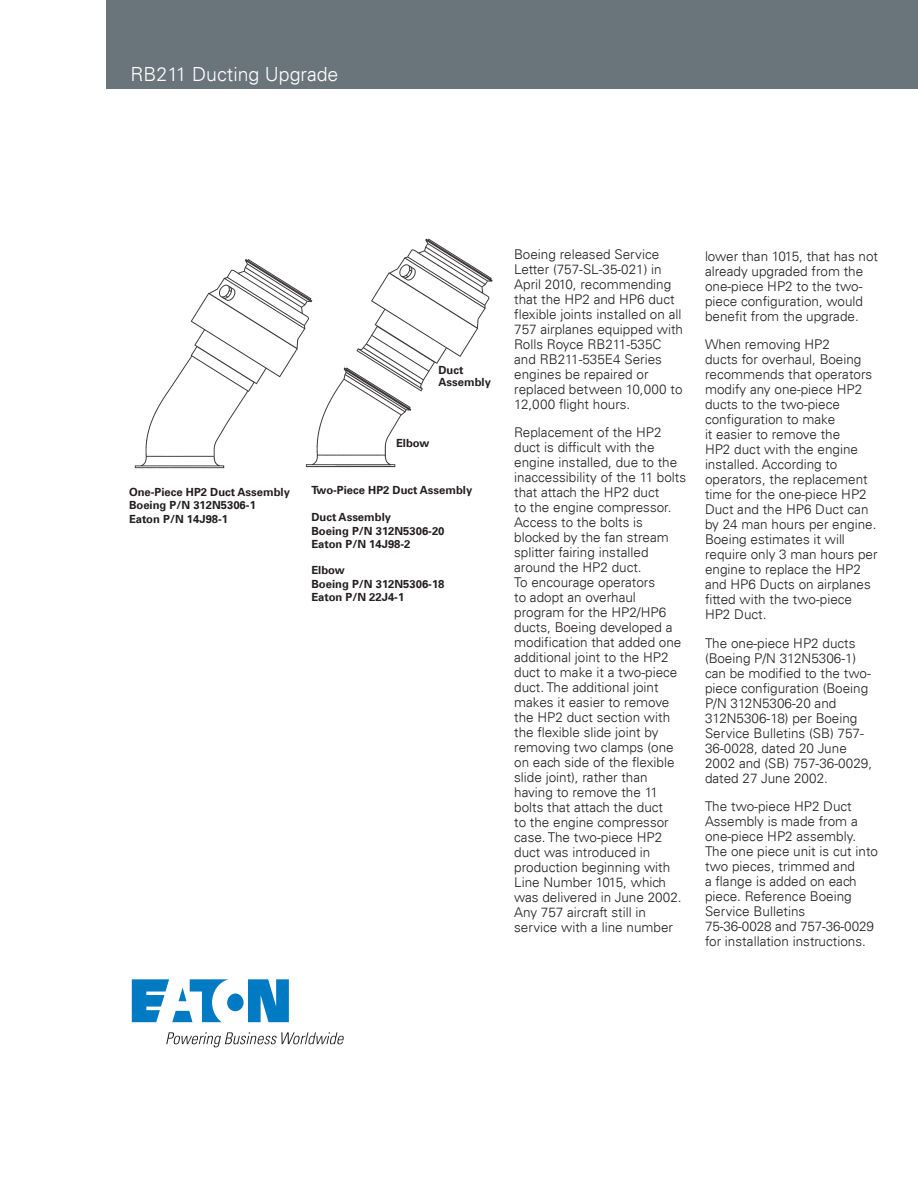
<style>
.page{position:relative;width:918px;height:1188px;background:#fff}
.page>*{position:absolute;margin:0;border:0;box-sizing:border-box;transform-origin:0 0}
.Product_line{font:300 19.5px "Univers LT";color:#fff}
.t1{font:300 13.5px/15px "Univers LT";color:#231f20}
.t2{font:700 11.25px/13.5px "Univers LT";color:#231f20}
</style>
<div class="page">
<div style="left:107px;top:0;width:811px;height:88px;background:#6a747b"></div>
<img style="left:134px;top:238px;width:359px;height:231px">
<svg style="left:132px;top:979px;width:157px;height:43px"></svg>
<svg style="left:166px;top:1032px;width:178px;height:15px"></svg>
<p class="Product_line" style="left:130px;top:62px;width:210px">RB211 Ducting Upgrade</p>
<p class="t2" style="left:129px;top:485px;width:162px">One-Piece HP2 Duct Assembly<br>Boeing P/N 312N5306-1</p>
<p class="t2" style="left:129px;top:512px;width:101px">Eaton P/N 14J98-1</p>
<p class="t2" style="left:439px;top:363px;width:54px;line-height:12.8px">Duct<br>Assembly</p>
<p class="t2" style="left:396px;top:437px;width:35px">Elbow</p>
<p class="t2" style="left:311px;top:484px;width:162px">Two-Piece HP2 Duct Assembly</p>
<p class="t2" style="left:311px;top:511px;width:81px">Duct Assembly</p>
<p class="t2" style="left:311px;top:524px;width:135px">Boeing P/N 312N5306-20</p>
<p class="t2" style="left:311px;top:538px;width:101px">Eaton P/N 14J98-2</p>
<p class="t2" style="left:311px;top:564px;width:35px">Elbow</p>
<p class="t2" style="left:311px;top:577px;width:134px">Boeing P/N 312N5306-18</p>
<p class="t2" style="left:311px;top:591px;width:94px">Eaton P/N 22J4-1</p>
<p class="t1" style="left:514px;top:247px;width:170px">Boeing released Service<br>Letter (757-SL-35-021) in<br>April 2010, recommending that the HP2 and HP6 duct flexible joints installed on all<br>757 airplanes equipped with<br>Rolls Royce RB211-535C and RB211-535E4 Series engines be repaired or replaced between 10,000 to<br>12,000 flight hours.</p>
<p class="t1" style="left:514px;top:425px;width:174px">Replacement of the HP2 duct is difficult with the engine installed, due to the inaccessibility of the 11 bolts that attach the HP2 duct<br>to the engine compressor.<br>Access to the bolts is blocked by the fan stream splitter fairing installed around the HP2 duct.<br>To encourage operators<br>to adopt an overhaul program for the HP2/HP6 ducts, Boeing developed a modification that added one additional joint to the HP2 duct to make it a two-piece duct. The additional joint makes it easier to remove the HP2 duct section with the flexible slide joint by removing two clamps (one on each side of the flexible slide joint), rather than having to remove the 11 bolts that attach the duct<br>to the engine compressor case. The two-piece HP2 duct was introduced in production beginning with<br>Line Number 1015, which was delivered in June 2002.<br>Any 757 aircraft still in service with a line number</p>
<p class="t1" style="left:705px;top:248px;width:175px">lower than 1015, that has not already upgraded from the one-piece HP2 to the two&shy;piece configuration, would benefit from the upgrade.</p>
<p class="t1" style="left:705px;top:337px;width:174px">When removing HP2<br>ducts for overhaul, Boeing recommends that operators modify any one-piece HP2 ducts to the two-piece configuration to make<br>it easier to remove the<br>HP2 duct with the engine installed. According to operators, the replacement time for the one-piece HP2<br>Duct and the HP6 Duct can by 24 man hours per engine.<br>Boeing estimates it will require only 3 man hours per engine to replace the HP2 and HP6 Ducts on airplanes fitted with the two-piece<br>HP2 Duct.</p>
<p class="t1" style="left:705px;top:635px;width:169px">The one-piece HP2 ducts (Boeing P/N 312N5306-1) can be modified to the two&shy;piece configuration (Boeing<br>P/N 312N5306-20 and<br>312N5306-18) per Boeing<br>Service Bulletins (SB) 757-<br>36-0028, dated 20 June<br>2002 and (SB) 757-36-0029, dated 27 June 2002.</p>
<p class="t1" style="left:705px;top:799px;width:175px">The two-piece HP2 Duct<br>Assembly is made from a one-piece HP2 assembly.<br>The one piece unit is cut into two pieces, trimmed and<br>a flange is added on each piece. Reference Boeing<br>Service Bulletins<br>75-36-0028 and 757-36-0029 for installation instructions.</p>
</div>
